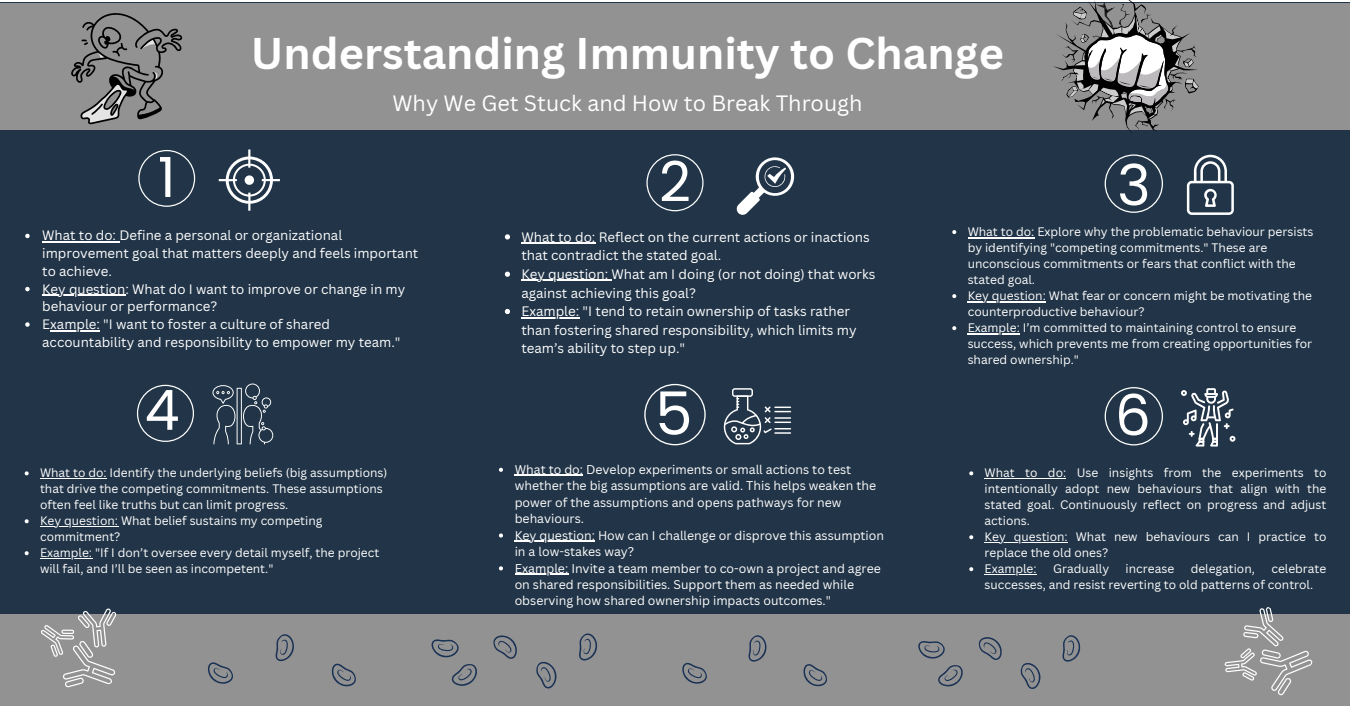
<style>
.page{position:relative;width:1350px;height:706px;background:#fff}
.page>*{position:absolute;margin:0;border:0;box-sizing:border-box;transform-origin:0 0}
.t1{font:59.7px "Poppins";color:#fff}
.t2{font:56.7px "Poppins";color:#fff}
.t3{font:55.5px "Poppins";color:#fff}
.t4{font:55.2px "Poppins";color:#fff}
.t5{font:700 43.2px "Canva Sans";color:#fff}
.t6{font:21.6px "Canva Sans";color:#fff}
.t7{font:13.35px/18.6px "Canva Sans";color:#fff}
.t8{font:12.3px/16.4px "Canva Sans";color:#fff}
.t9{font:12px/15.9px "Canva Sans";color:#fff}
</style>
<div class="page">
<div style="left:0;top:2px;width:1350px;height:669px;background:#223548"></div>
<div style="left:0;top:3px;width:1350px;height:126px;background:#929292"></div>
<div style="left:0;top:614px;width:1350px;height:91px;background:#929292"></div>
<svg style="left:71px;top:13px;width:112px;height:111px"></svg>
<svg style="left:208px;top:662px;width:25px;height:22px"></svg>
<svg style="left:275px;top:634px;width:19px;height:28px"></svg>
<svg style="left:331px;top:663px;width:25px;height:24px"></svg>
<svg style="left:431px;top:639px;width:46px;height:47px"></svg>
<svg style="left:493px;top:635px;width:24px;height:24px"></svg>
<svg style="left:579px;top:633px;width:18px;height:28px"></svg>
<svg style="left:536px;top:661px;width:21px;height:28px"></svg>
<svg style="left:682px;top:662px;width:25px;height:22px"></svg>
<svg style="left:748px;top:635px;width:19px;height:27px"></svg>
<svg style="left:803px;top:664px;width:24px;height:23px"></svg>
<svg style="left:918px;top:641px;width:45px;height:46px"></svg>
<svg style="left:978px;top:637px;width:24px;height:23px"></svg>
<svg style="left:1062px;top:635px;width:19px;height:27px"></svg>
<svg style="left:1020px;top:663px;width:21px;height:26px"></svg>
<svg style="left:138px;top:150px;width:57px;height:57px"></svg>
<svg style="left:646px;top:154px;width:58px;height:57px"></svg>
<svg style="left:137px;top:384px;width:57px;height:58px"></svg>
<svg style="left:644px;top:384px;width:62px;height:61px"></svg>
<svg style="left:1224px;top:607px;width:89px;height:89px"></svg>
<svg style="left:737px;top:157px;width:57px;height:58px"></svg>
<svg style="left:219px;top:149px;width:61px;height:61px"></svg>
<svg style="left:1027px;top:0;width:207px;height:214px"></svg>
<svg style="left:212px;top:383px;width:61px;height:61px"></svg>
<svg style="left:1105px;top:387px;width:58px;height:58px"></svg>
<svg style="left:724px;top:388px;width:67px;height:56px"></svg>
<svg style="left:1181px;top:388px;width:54px;height:58px"></svg>
<svg style="left:25px;top:234px;width:5px;height:4px"></svg>
<hr style="left:42px;top:241px;width:77px;height:1px;background:#fff">
<svg style="left:25px;top:287px;width:5px;height:4px"></svg>
<hr style="left:42px;top:294px;width:83px;height:1px;background:#fff">
<svg style="left:25px;top:322px;width:5px;height:4px"></svg>
<hr style="left:50px;top:330px;width:50px;height:1px;background:#fff">
<svg style="left:505px;top:234px;width:5px;height:5px"></svg>
<hr style="left:521px;top:242px;width:74px;height:1px;background:#fff">
<svg style="left:505px;top:271px;width:5px;height:6px"></svg>
<hr style="left:521px;top:280px;width:91px;height:1px;background:#fff">
<svg style="left:505px;top:309px;width:5px;height:5px"></svg>
<hr style="left:521px;top:317px;width:58px;height:1px;background:#fff">
<svg style="left:952px;top:230px;width:4px;height:4px"></svg>
<hr style="left:968px;top:237px;width:66px;height:1px;background:#fff">
<svg style="left:952px;top:294px;width:4px;height:4px"></svg>
<hr style="left:968px;top:301px;width:78px;height:1px;background:#fff">
<svg style="left:952px;top:326px;width:4px;height:4px"></svg>
<hr style="left:968px;top:333px;width:52px;height:1px;background:#fff">
<svg style="left:25px;top:471px;width:4px;height:4px"></svg>
<hr style="left:40px;top:478px;width:67px;height:1px;background:#fff">
<svg style="left:25px;top:519px;width:4px;height:4px"></svg>
<hr style="left:40px;top:526px;width:78px;height:1px;background:#fff">
<svg style="left:25px;top:551px;width:4px;height:4px"></svg>
<hr style="left:40px;top:558px;width:52px;height:1px;background:#fff">
<svg style="left:499px;top:467px;width:4px;height:4px"></svg>
<hr style="left:515px;top:475px;width:68px;height:1px;background:#fff">
<svg style="left:499px;top:533px;width:4px;height:4px"></svg>
<hr style="left:515px;top:540px;width:80px;height:1px;background:#fff">
<svg style="left:499px;top:566px;width:4px;height:4px"></svg>
<hr style="left:515px;top:573px;width:53px;height:1px;background:#fff">
<svg style="left:969px;top:471px;width:4px;height:4px"></svg>
<hr style="left:985px;top:478px;width:81px;height:1px;background:#fff">
<svg style="left:969px;top:535px;width:4px;height:4px"></svg>
<hr style="left:985px;top:542px;width:83px;height:1px;background:#fff">
<svg style="left:969px;top:567px;width:4px;height:4px"></svg>
<hr style="left:985px;top:574px;width:52px;height:1px;background:#fff">
<svg style="left:41px;top:608px;width:76px;height:80px"></svg>
<p class="t5" style="left:251px;top:23px;width:755px">Understanding Immunity to Change</p>
<h3 class="t6" style="left:393px;top:88px;width:471px">Why We Get Stuck and How to Break Through</h3>
<p class="t4" style="left:158px;top:139px;width:19px">1</p>
<p class="t3" style="left:659px;top:143px;width:33px">2</p>
<p class="t2" style="left:1117px;top:146px;width:35px">3</p>
<p class="t7" style="left:42px;top:226px;width:378px;line-height:17.7px">What to do: Define a personal or organizational improvement goal that matters deeply and feels important to achieve.</p>
<p class="t7" style="left:42px;top:279px;width:365px;line-height:17.7px">Key question: What do I want to improve or change in my behaviour or performance?</p>
<p class="t7" style="left:42px;top:314px;width:289px">Example: "I want to foster a culture of shared</p>
<p class="t7" style="left:42px;top:332px;width:360px">accountability and responsibility to empower my team."</p>
<p class="t7" style="left:521px;top:227px;width:350px">What to do: Reflect on the current actions or inactions that contradict the stated goal.</p>
<p class="t7" style="left:521px;top:264px;width:356px">Key question: What am I doing (or not doing) that works against achieving this goal?</p>
<p class="t7" style="left:521px;top:301px;width:337px">Example: "I tend to retain ownership of tasks rather than fostering shared responsibility, which limits my team’s ability to step up."</p>
<p class="t9" style="left:968px;top:223px;width:347px">What to do: Explore why the problematic behaviour persists by identifying "competing commitments." These are unconscious commitments or fears that conflict with the stated goal.</p>
<p class="t9" style="left:968px;top:287px;width:346px">Key question: What fear or concern might be motivating the counterproductive behaviour?</p>
<p class="t9" style="left:968px;top:319px;width:346px">Example: I’m committed to maintaining control to ensure success, which prevents me from creating opportunities for shared ownership."</p>
<p class="t3" style="left:145px;top:371px;width:36px">4</p>
<h1 class="t1" style="left:655px;top:372px;width:39px">5</h1>
<p class="t2" style="left:1115px;top:375px;width:37px">6</p>
<p class="t9" style="left:40px;top:464px;width:349px">What to do: Identify the underlying beliefs (big assumptions) that drive the competing commitments. These assumptions often feel like truths but can limit progress.</p>
<p class="t9" style="left:40px;top:512px;width:284px">Key question: What belief sustains my competing commitment?</p>
<p class="t9" style="left:40px;top:544px;width:341px">Example: "If I don’t oversee every detail myself, the project will fail, and I’ll be seen as incompetent."</p>
<p class="t8" style="left:515px;top:461px;width:363px">What to do: Develop experiments or small actions to test whether the big assumptions are valid. This helps weaken the power of the assumptions and opens pathways for new behaviours.</p>
<p class="t8" style="left:515px;top:526px;width:371px">Key question: How can I challenge or disprove this assumption in a low-stakes way?</p>
<p class="t8" style="left:515px;top:559px;width:368px">Example: Invite a team member to co-own a project and agree on shared responsibilities. Support them as needed while observing how shared ownership impacts outcomes."</p>
<p class="t9" style="left:985px;top:464px;width:343px;text-align:justify">What to do: Use insights from the experiments to intentionally adopt new behaviours that align with the stated goal. Continuously reflect on progress and adjust actions.</p>
<p class="t9" style="left:985px;top:528px;width:343px">Key question: What new behaviours can I practice to replace the old ones?</p>
<p class="t9" style="left:985px;top:560px;width:54px">Example:</p>
<p class="t9" style="left:1053px;top:560px;width:57px">Gradually</p>
<p class="t9" style="left:1126px;top:560px;width:50px">increase</p>
<p class="t9" style="left:1191px;top:560px;width:66px">delegation,</p>
<p class="t9" style="left:985px;top:560px;width:343px;text-indent:287px">celebrate successes, and resist reverting to old patterns of control.</p>
</div>
